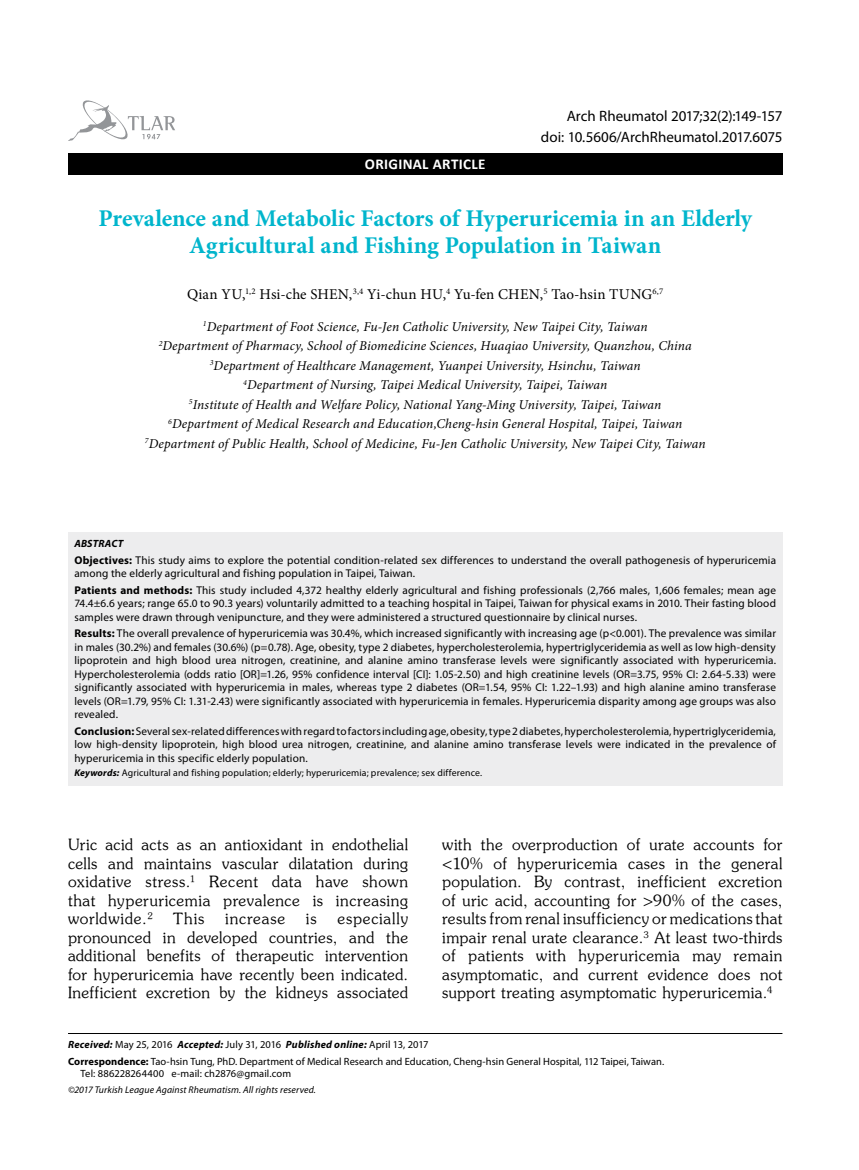
<style>
.page{position:relative;width:859px;height:1170px;background:#fff}
.page>*{position:absolute;margin:0;border:0;box-sizing:border-box;transform-origin:0 0}
.t1{font:700 24px/27px "Minion Pro";color:#00b5cc;text-align:center}
.t2{font:15.45px/18.6px "Souvenir Turk";letter-spacing:.03em;color:#000;text-align:justify}
.t3{font:15.45px "Souvenir Turk";letter-spacing:.055em;color:#000}
.t4{font:15px "Myriad Pro";letter-spacing:-.005em;color:#000}
.t5{font:15px "Minion Pro";letter-spacing:.005em;color:#000}
.t6{font:700 15px "Calibri";letter-spacing:.02em;color:#fff}
.t7{font:italic 13.5px/19.5px "Minion Pro";letter-spacing:.005em;color:#000;text-align:center}
.t8{font:11.25px/13.5px "Myriad Pro";letter-spacing:.01em;color:#000;text-align:justify}
.t9{font:10.5px/16.8px "Myriad Pro";letter-spacing:.005em;color:#000}
.t10{font:italic 700 10.5px "Myriad Pro";letter-spacing:.015em;color:#000}
.t11{font:9.75px "Myriad Pro";letter-spacing:.015em;color:#000}
.t12{font:italic 9.75px "Myriad Pro";letter-spacing:.01em;color:#000}
.s1{font-weight:700}
.s2{font-weight:700;font-style:italic}
</style>
<div class="page">
<div style="left:68px;top:153px;width:714px;height:21px;background:#000"></div>
<svg style="left:68px;top:100px;width:107px;height:41px"></svg>
<hr style="left:68px;top:1033px;width:714px;height:1px;background:#000">
<div style="left:68px;top:532px;width:714px;height:253px;background:#ededee"></div>
<h3 class="t4" style="left:567px;top:107px;width:217px">Arch Rheumatol 2017;32(2):149-157</h3>
<h3 class="t6" style="left:365px;top:153px;width:122px">ORIGINAL ARTICLE</h3>
<h3 class="t4" style="left:541px;top:127px;width:243px">doi: 10.5606/ArchRheumatol.2017.6075</h3>
<h1 class="t1" style="left:98px;top:204px;width:655px">Prevalence and Metabolic Factors of Hyperuricemia in an Elderly<br>Agricultural and Fishing Population in Taiwan</h1>
<h3 class="t5" style="left:187px;top:284px;width:477px">Qian YU,<sup>1,2</sup> Hsi-che SHEN,<sup>3,4</sup> Yi-chun HU,<sup>4</sup> Yu-fen CHEN,<sup>5</sup> Tao-hsin TUNG<sup>6,7</sup></h3>
<p class="t7" style="left:145px;top:317px;width:562px"><sup>1</sup>Department of Foot Science, Fu-Jen Catholic University, New Taipei City, Taiwan<br><sup>2</sup>Department of Pharmacy, School of Biomedicine Sciences, Huaqiao University, Quanzhou, China <sup>3</sup>Department of Healthcare Management, Yuanpei University, Hsinchu, Taiwan<br><sup>4</sup>Department of Nursing, Taipei Medical University, Taipei, Taiwan<br><sup>5</sup>Institute of Health and Welfare Policy, National Yang-Ming University, Taipei, Taiwan<br><sup>6</sup>Department of Medical Research and Education,Cheng-hsin General Hospital, Taipei, Taiwan <sup>7</sup>Department of Public Health, School of Medicine, Fu-Jen Catholic University, New Taipei City, Taiwan</p>
<p class="t10" style="left:74px;top:536px;width:50px">ABSTRACT</p>
<p class="t8" style="left:74px;top:553px;width:703px"><span class="s1">Objectives:</span> This study aims to explore the potential condition-related sex differences to understand the overall pathogenesis of hyperuricemia among the elderly agricultural and fishing population in Taipei, Taiwan.</p>
<p class="t8" style="left:74px;top:583px;width:703px"><span class="s1">Patients and methods:</span> This study included 4,372 healthy elderly agricultural and fishing professionals (2,766 males, 1,606 females; mean age 74.4±6.6 years; range 65.0 to 90.3 years) voluntarily admitted to a teaching hospital in Taipei, Taiwan for physical exams in 2010. Their fasting blood samples were drawn through venipuncture, and they were administered a structured questionnaire by clinical nurses.</p>
<p class="t8" style="left:74px;top:626px;width:703px"><span class="s1">Results:</span> The overall prevalence of hyperuricemia was 30.4%, which increased significantly with increasing age (p&lt;0.001). The prevalence was similar in males (30.2%) and females (30.6%) (p=0.78). Age, obesity, type 2 diabetes, hypercholesterolemia, hypertriglyceridemia as well as low high-density lipoprotein and high blood urea nitrogen, creatinine, and alanine amino transferase levels were significantly associated with hyperuricemia.<br>Hypercholesterolemia (odds ratio [OR]=1.26, 95% confidence interval [CI]: 1.05-2.50) and high creatinine levels (OR=3.75, 95% CI: 2.64-5.33) were significantly associated with hyperuricemia in males, whereas type 2 diabetes (OR=1.54, 95% CI: 1.22–1.93) and high alanine amino transferase levels (OR=1.79, 95% CI: 1.31-2.43) were significantly associated with hyperuricemia in females. Hyperuricemia disparity among age groups was also revealed.</p>
<p class="t8" style="left:74px;top:724px;width:703px"><span class="s1">Conclusion:</span> Several sex-related differences with regard to factors including age, obesity, type 2 diabetes, hypercholesterolemia, hypertriglyceridemia, low high-density lipoprotein, high blood urea nitrogen, creatinine, and alanine amino transferase levels were indicated in the prevalence of hyperuricemia in this specific elderly population.</p>
<p class="t11" style="left:74px;top:767px;width:409px"><span class="s2">Keywords:</span> Agricultural and fishing population; elderly; hyperuricemia; prevalence; sex difference.</p>
<h2 class="t2" style="left:68px;top:834px;width:342px">Uric acid acts as an antioxidant in endothelial cells and maintains vascular dilatation during oxidative stress.<sup>1</sup> Recent data have shown that hyperuricemia prevalence is increasing worldwide.<sup>2</sup></h2>
<h2 class="t2" style="left:68px;top:908px;width:342px;text-indent:269px">especially pronounced in developed countries, and the additional benefits of therapeutic intervention for hyperuricemia have recently been indicated.<br>Inefficient excretion by the kidneys associated</h2>
<h2 class="t2" style="left:173px;top:908px;width:33px">This</h2>
<h2 class="t3" style="left:225px;top:909px;width:61px">increase</h2>
<h2 class="t2" style="left:306px;top:908px;width:12px">is</h2>
<p class="t2" style="left:442px;top:834px;width:342px">with the overproduction of urate accounts for &lt;10% of hyperuricemia cases in the general population. By contrast, inefficient excretion of uric acid, accounting for &gt;90% of the cases, results from renal insufficiency or medications that impair renal urate clearance.<sup>3</sup> At least two-thirds of patients with hyperuricemia may remain asymptomatic, and current evidence does not support treating asymptomatic hyperuricemia.<sup>4</sup></p>
<p class="t9" style="left:68px;top:1035px;width:598px"><span class="s2">Received:</span> May 25, 2016 <span class="s2">Accepted:</span> July 31, 2016 <span class="s2">Published online:</span> April 13, 2017<br><span class="s1">Correspondence:</span> Tao-hsin Tung, PhD. Department of Medical Research and Education, Cheng-hsin General Hospital, 112 Taipei, Taiwan.</p>
<p class="t9" style="left:81px;top:1065px;width:212px">Tel: 886228264400 e-mail: ch2876@gmail.com</p>
<p class="t12" style="left:68px;top:1083px;width:249px">©2017 Turkish League Against Rheumatism. All rights reserved.</p>
</div>
